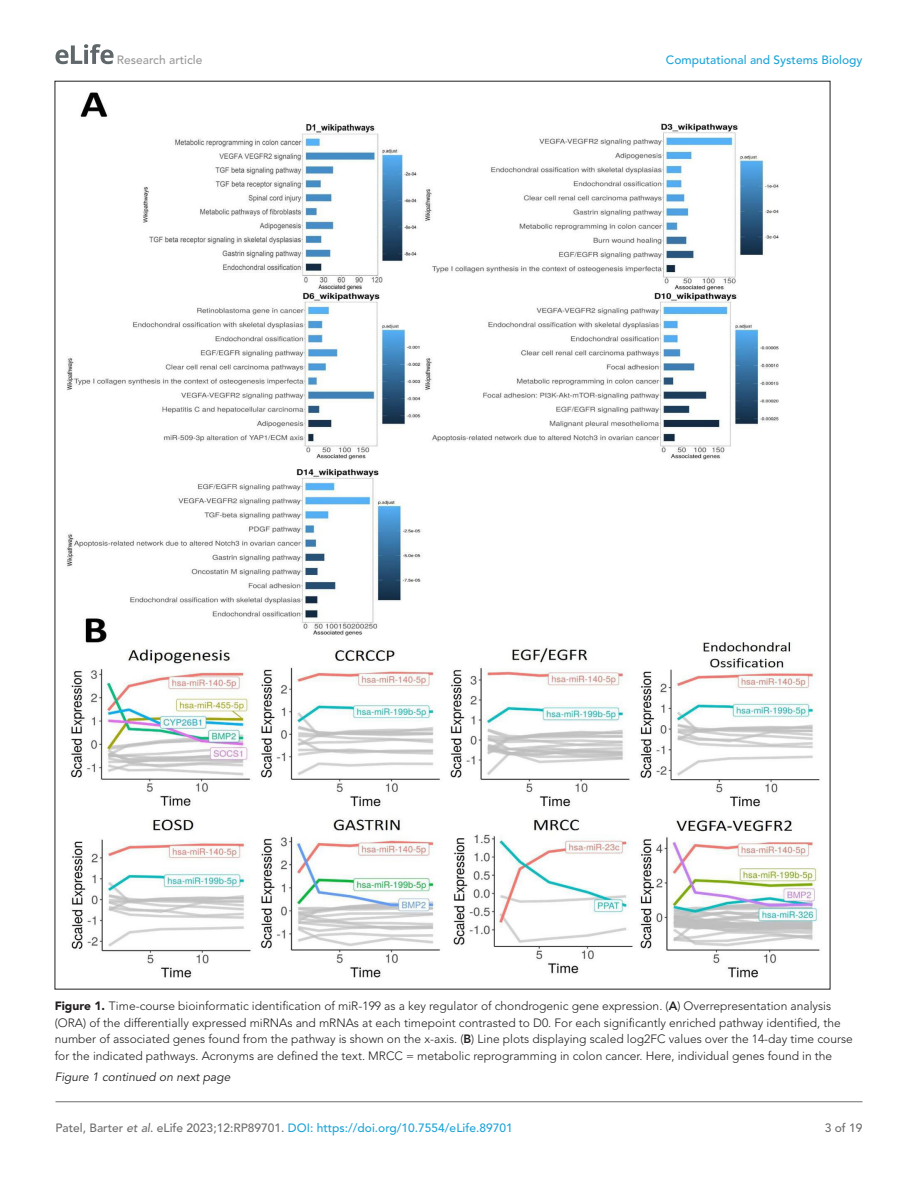
<style>
.page{position:relative;width:918px;height:1188px;background:#fff}
.page>*{position:absolute;margin:0;border:0;box-sizing:border-box;transform-origin:0 0}
.t1{font:300 12px/16.5px "Avenir LT Std";color:#231f20}
.t2{font:500 12px "Avenir LT Std";color:#1ea4d7}
.t3{font:italic 12px "Avenir LT Std";color:#231f20}
.t4{font:500 12px "Avenir LT Std";color:#9a9a9a}
.t5{font:500 12px "Avenir LT Std";color:#6e6e70}
.s1{font-weight:900}
.s2{font-weight:800}
.s3{color:#6e6e70}
.s4{font-style:italic;color:#6e6e70}
</style>
<div class="page">
<svg style="left:55px;top:44px;width:59px;height:20px"></svg>
<hr style="left:56px;top:1101px;width:806px;height:1px;background:#6e6e70">
<img style="left:66px;top:92px;width:754px;height:886px">
<p class="t4" style="left:117px;top:53px;width:87px">Research article</p>
<p class="t2" style="left:666px;top:53px;width:198px">Computational and Systems Biology</p>
<p class="t1" style="left:55px;top:998px;width:800px"><span class="s1">Figure 1.</span> Time-course bioinformatic identification of miR-199 as a key regulator of chondrogenic gene expression. (<span class="s2">A</span>) Overrepresentation analysis (ORA) of the differentially expressed miRNAs and mRNAs at each timepoint contrasted to D0. For each significantly enriched pathway identified, the number of associated genes found from the pathway is shown on the x-axis. (<span class="s2">B</span>) Line plots displaying scaled log2FC values over the 14-day time course for the indicated pathways. Acronyms are defined the text. MRCC = metabolic reprogramming in colon cancer. Here, individual genes found in the</p>
<p class="t3" style="left:55px;top:1070px;width:177px">Figure 1 continued on next page</p>
<p class="t2" style="left:56px;top:1121px;width:459px"><span class="s3">Patel, Barter</span> <span class="s4">et al</span><span class="s3">. eLife 2023;12:RP89701.</span> DOI: https://doi.org/10.7554/eLife.89701</p>
<p class="t5" style="left:825px;top:1121px;width:39px">3 of 19</p>
</div>
